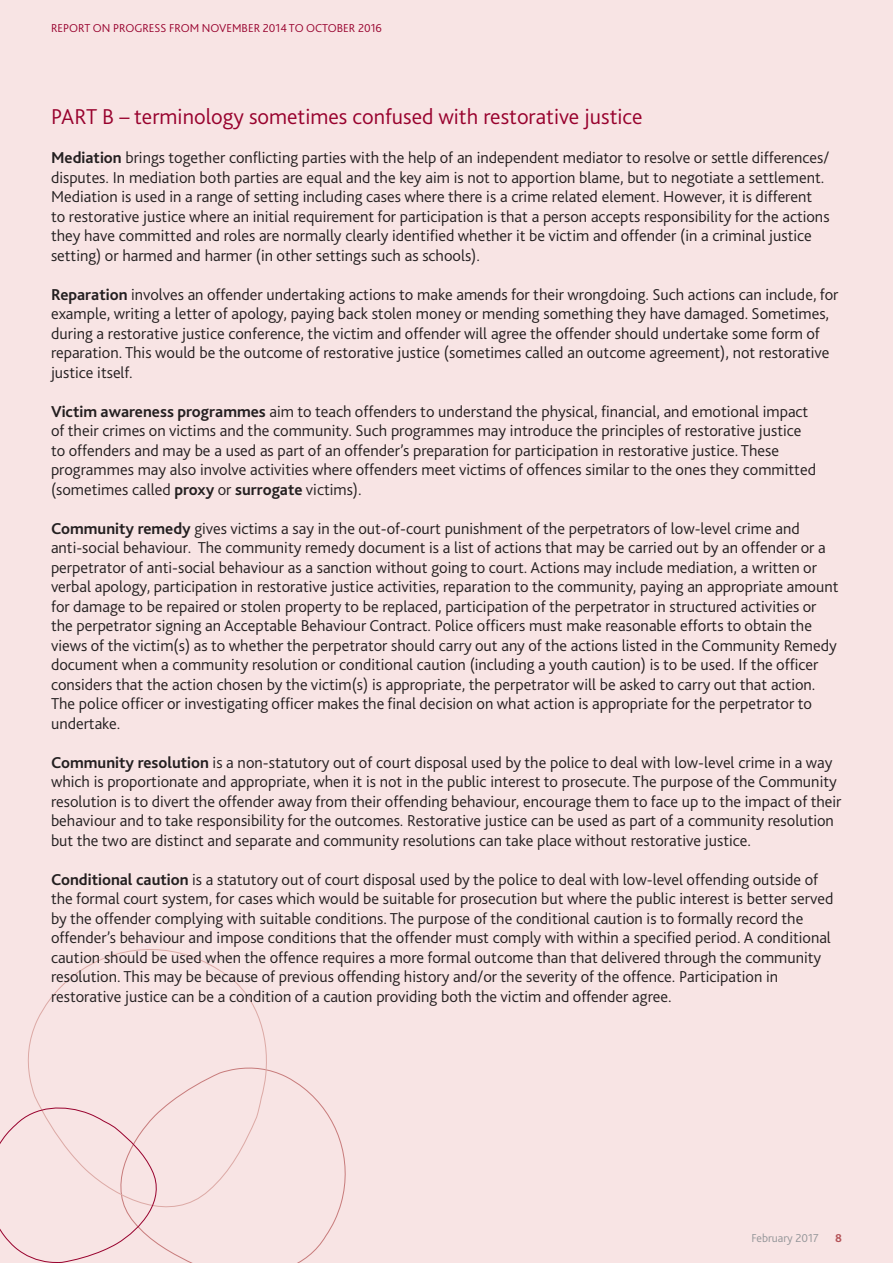
<style>
.page{position:relative;width:893px;height:1263px;background:#f8e4e4}
.page>*{position:absolute;margin:0;border:0;box-sizing:border-box;transform-origin:0 0}
.Sub_Heading{font:300 22.5px "Bliss 2";color:#98012d}
.Body_text{font:300 16.5px/19.5px "Bliss 2";color:#231f20}
.t1{font:300 12px "Bliss 2";color:#98012d}
.t2{font:300 12px "Bliss 2";color:#939598}
.t3{font:700 12px "Bliss 2";color:#b45257}
.s1{font-weight:700}
</style>
<div class="page">
<svg style="left:167px;top:1070px;width:179px;height:193px"></svg>
<svg style="left:27px;top:949px;width:244px;height:275px"></svg>
<svg style="left:0;top:1103px;width:167px;height:160px"></svg>
<p class="t1" style="left:51px;top:21px;width:332px">REPORT ON PROGRESS FROM NOVEMBER 2014 TO OCTOBER 2016</p>
<h2 class="Sub_Heading" style="left:51px;top:103px;width:593px">PART B – terminology sometimes confused with restorative justice</h2>
<p class="Body_text" style="left:51px;top:147px;width:780px"><span class="s1">Mediation</span> brings together conflicting parties with the help of an independent mediator to resolve or settle differences/ disputes. In mediation both parties are equal and the key aim is not to apportion blame, but to negotiate a settlement.<br>Mediation is used in a range of setting including cases where there is a crime related element. However, it is different to restorative justice where an initial requirement for participation is that a person accepts responsibility for the actions they have committed and roles are normally clearly identified whether it be victim and offender (in a criminal justice setting) or harmed and harmer (in other settings such as schools).</p>
<p class="Body_text" style="left:51px;top:284px;width:789px"><span class="s1">Reparation</span> involves an offender undertaking actions to make amends for their wrongdoing. Such actions can include, for example, writing a letter of apology, paying back stolen money or mending something they have damaged. Sometimes, during a restorative justice conference, the victim and offender will agree the offender should undertake some form of reparation. This would be the outcome of restorative justice (sometimes called an outcome agreement), not restorative justice itself.</p>
<p class="Body_text" style="left:51px;top:401px;width:766px"><span class="s1">Victim awareness programmes</span> aim to teach offenders to understand the physical, financial, and emotional impact of their crimes on victims and the community. Such programmes may introduce the principles of restorative justice to offenders and may be a used as part of an offender’s preparation for participation in restorative justice. These programmes may also involve activities where offenders meet victims of offences similar to the ones they committed (sometimes called <span class="s1">proxy</span> or <span class="s1">surrogate</span> victims).</p>
<p class="Body_text" style="left:51px;top:518px;width:789px"><span class="s1">Community remedy</span> gives victims a say in the out-of-court punishment of the perpetrators of low-level crime and anti-social behaviour. The community remedy document is a list of actions that may be carried out by an offender or a perpetrator of anti-social behaviour as a sanction without going to court. Actions may include mediation, a written or verbal apology, participation in restorative justice activities, reparation to the community, paying an appropriate amount for damage to be repaired or stolen property to be replaced, participation of the perpetrator in structured activities or the perpetrator signing an Acceptable Behaviour Contract. Police officers must make reasonable efforts to obtain the views of the victim(s) as to whether the perpetrator should carry out any of the actions listed in the Community Remedy document when a community resolution or conditional caution (including a youth caution) is to be used. If the officer considers that the action chosen by the victim(s) is appropriate, the perpetrator will be asked to carry out that action.<br>The police officer or investigating officer makes the final decision on what action is appropriate for the perpetrator to undertake.</p>
<p class="Body_text" style="left:51px;top:752px;width:792px"><span class="s1">Community resolution</span> is a non-statutory out of court disposal used by the police to deal with low-level crime in a way which is proportionate and appropriate, when it is not in the public interest to prosecute. The purpose of the Community resolution is to divert the offender away from their offending behaviour, encourage them to face up to the impact of their behaviour and to take responsibility for the outcomes. Restorative justice can be used as part of a community resolution but the two are distinct and separate and community resolutions can take place without restorative justice.</p>
<p class="Body_text" style="left:51px;top:869px;width:784px"><span class="s1">Conditional caution</span> is a statutory out of court disposal used by the police to deal with low-level offending outside of the formal court system, for cases which would be suitable for prosecution but where the public interest is better served by the offender complying with suitable conditions. The purpose of the conditional caution is to formally record the offender’s behaviour and impose conditions that the offender must comply with within a specified period. A conditional caution should be used when the offence requires a more formal outcome than that delivered through the community resolution. This may be because of previous offending history and/or the severity of the offence. Participation in restorative justice can be a condition of a caution providing both the victim and offender agree.</p>
<p class="t2" style="left:751px;top:1230px;width:69px">February 2017</p>
<p class="t3" style="left:835px;top:1230px;width:8px">8</p>
</div>
